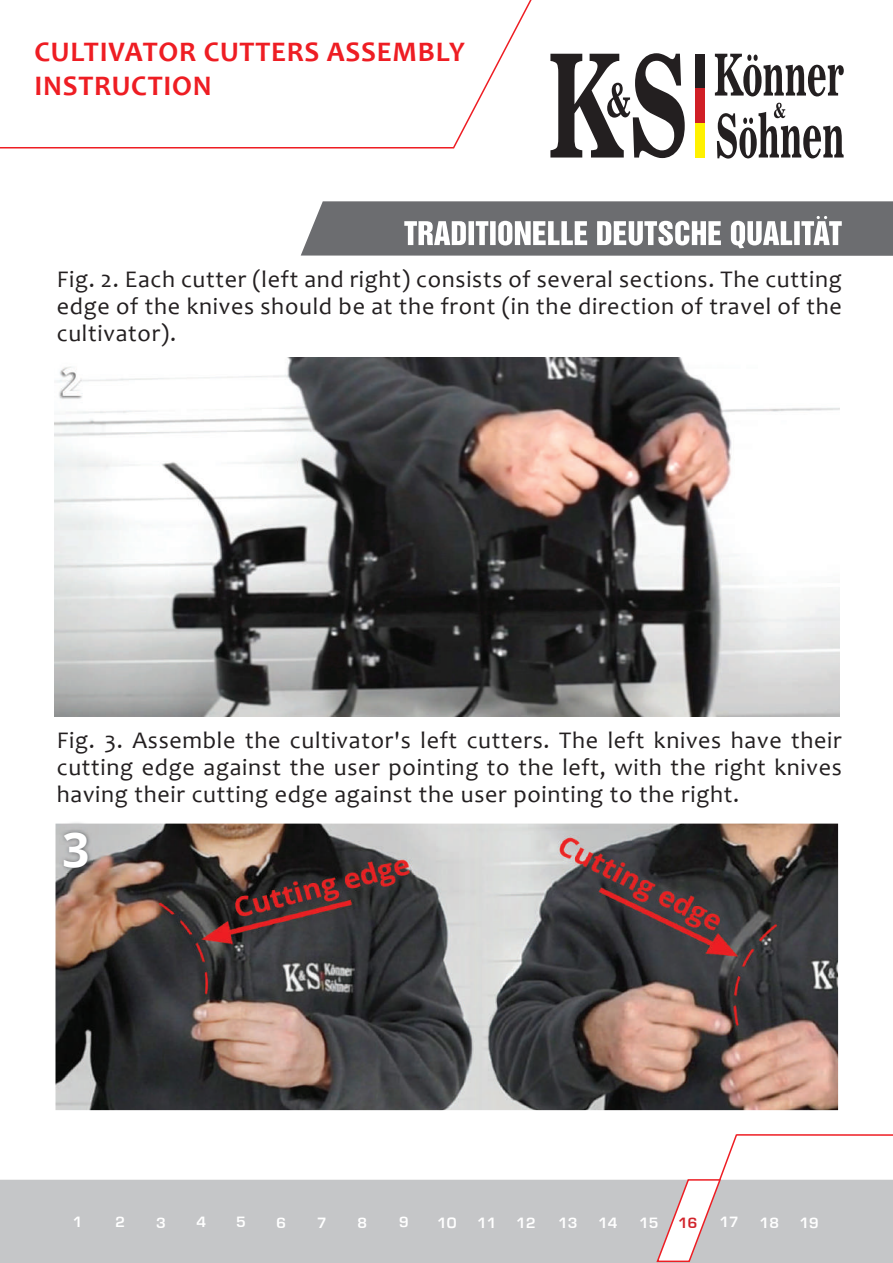
<style>
.page{position:relative;width:893px;height:1263px;background:#fff}
.page>*{position:absolute;margin:0;border:0;box-sizing:border-box;transform-origin:0 0}
.t1{font:700 48px "Open Sans";color:#fff}
.t2{font:700 28.5px/34.2px "Candara";letter-spacing:.025em;color:#ee1d23}
.t3{font:24px/27px "Candara";letter-spacing:.03em;color:#231f20;text-align:justify}
.t4{font:13.8px "Europe Demi";color:#fff}
.t5{font:13.8px "Europe Demi";color:#d1232a}
</style>
<div class="page">
<svg style="left:715px;top:54px;width:129px;height:42px"></svg>
<svg style="left:550px;top:53px;width:135px;height:105px"></svg>
<svg style="left:717px;top:103px;width:127px;height:56px"></svg>
<div style="left:695px;top:54px;width:10px;height:34px;background:#231f20"></div>
<div style="left:695px;top:88px;width:10px;height:35px;background:#d01f26"></div>
<div style="left:695px;top:123px;width:10px;height:35px;background:#fff101"></div>
<svg style="left:0;top:0;width:532px;height:149px"></svg>
<div style="left:0;top:1180px;width:893px;height:83px;background:#c5c6c8"></div>
<svg style="left:655px;top:1134px;width:238px;height:129px"></svg>
<svg style="left:301px;top:201px;width:592px;height:55px"></svg>
<img style="left:55px;top:358px;width:784px;height:358px">
<img style="left:56px;top:824px;width:782px;height:286px">
<img style="left:60px;top:828px;width:33px;height:44px">
<p class="t2" style="left:34px;top:34px;width:432px">CULTIVATOR CUTTERS ASSEMBLY<br>INSTRUCTION</p>
<p class="t3" style="left:57px;top:265px;width:786px">Fig. 2. Each cutter (left and right) consists of several sections. The cutting edge of the knives should be at the front (in the direction of travel of the cultivator).</p>
<p class="t3" style="left:57px;top:726px;width:787px">Fig. 3. Assemble the cultivator's left cutters. The left knives have their cutting edge against the user pointing to the left, with the right knives having their cutting edge against the user pointing to the right.</p>
<h1 class="t1" style="left:62px;top:812px;width:30px">33</h1>
<p class="t4" style="left:73px;top:1214px;width:11px">1</p>
<p class="t4" style="left:116px;top:1214px;width:11px">2</p>
<p class="t4" style="left:156px;top:1214px;width:11px">3</p>
<p class="t4" style="left:197px;top:1214px;width:11px">4</p>
<p class="t4" style="left:236px;top:1214px;width:11px">5</p>
<p class="t4" style="left:276px;top:1214px;width:11px">6</p>
<p class="t4" style="left:317px;top:1214px;width:11px">7</p>
<p class="t4" style="left:357px;top:1214px;width:11px">8</p>
<p class="t4" style="left:399px;top:1214px;width:11px">9</p>
<p class="t4" style="left:437px;top:1214px;width:21px">10</p>
<p class="t4" style="left:477px;top:1214px;width:21px">11</p>
<p class="t4" style="left:516px;top:1214px;width:21px">12</p>
<p class="t4" style="left:558px;top:1214px;width:21px">13</p>
<p class="t4" style="left:598px;top:1214px;width:21px">14</p>
<p class="t4" style="left:639px;top:1214px;width:21px">15</p>
<p class="t5" style="left:678px;top:1214px;width:21px">16</p>
<p class="t4" style="left:719px;top:1214px;width:21px">17</p>
<p class="t4" style="left:760px;top:1214px;width:21px">18</p>
<p class="t4" style="left:799px;top:1214px;width:21px">19</p>
</div>
